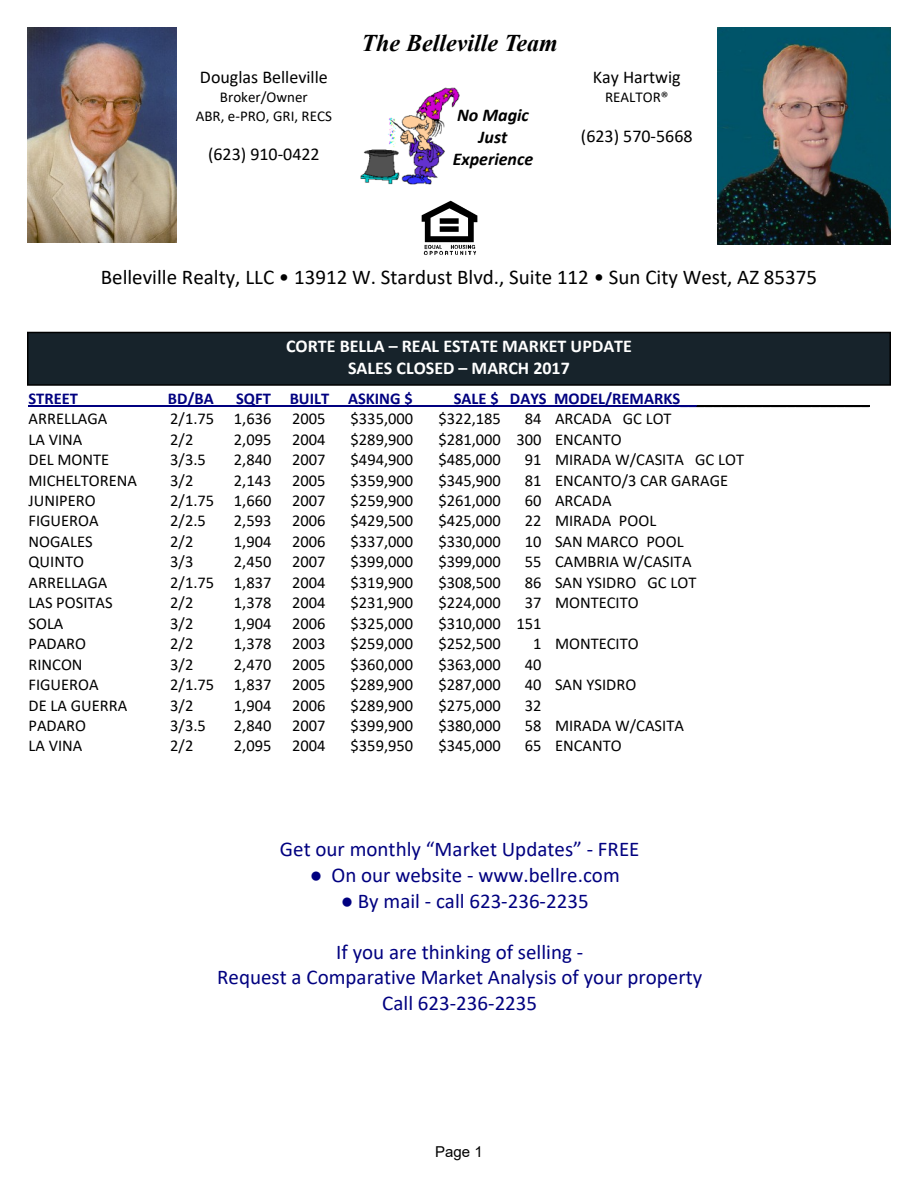
<style>
.page{position:relative;width:918px;height:1188px;background:#fff}
.page>*{position:absolute;margin:0;border:0;box-sizing:border-box;transform-origin:0 0}
.t1{font:italic 700 24px "Times New Roman";color:#000}
.t2{font:21px/25.7px "Calibri";color:#000080;text-align:center}
.t3{font:21px "Calibri";color:#000}
.t4{font:700 18px/22px "Calibri";color:#fff;text-align:center}
.t5{font:18px "Calibri";color:#000}
.t6{font:italic 700 18px/22px "Calibri";color:#000;text-align:center}
.t7{font:16.5px "Calibri";color:#000}
.t8{font:700 16.5px "Calibri";color:#000080}
.t9{font:15px/18.3px "Calibri";color:#000;text-align:center}
.t10{font:15px "Arial";color:#000}
.s1{font-weight:400;color:#000}
.s2{font-family:"Times New Roman"}
</style>
<div class="page">
<div style="left:27px;top:332px;width:864px;height:54px;background:#17232b;border:2px solid #000"></div>
<hr style="left:29px;top:406px;width:668px;height:1px;background:#000080">
<hr style="left:697px;top:406px;width:172px;height:1px;background:#000">
<img style="left:28px;top:27px;width:149px;height:216px">
<img style="left:717px;top:27px;width:174px;height:217px">
<img style="left:421px;top:200px;width:57px;height:55px">
<img style="left:360px;top:87px;width:100px;height:98px">
<p class="t5" style="left:200px;top:70px;width:129px">Douglas Belleville</p>
<p class="t9" style="left:196px;top:89px;width:138px">Broker/Owner<br>ABR, e-PRO, GRI, RECS</p>
<p class="t5" style="left:208px;top:147px;width:113px">(623) 910-0422</p>
<h1 class="t1" style="left:362px;top:35px;width:198px">The Belleville Team</h1>
<p class="t6" style="left:453px;top:105px;width:82px">No Magic<br>Just<br>Experience</p>
<p class="t5" style="left:593px;top:70px;width:89px">Kay Hartwig</p>
<p class="t9" style="left:605px;top:89px;width:65px">REALTOR®</p>
<p class="t5" style="left:581px;top:128px;width:113px">(623) 570-5668</p>
<p class="t3" style="left:101px;top:268px;width:718px">Belleville Realty, LLC • 13912 W. Stardust Blvd., Suite 112 • Sun City West, AZ 85375</p>
<p class="t4" style="left:286px;top:336px;width:347px">CORTE BELLA – REAL ESTATE MARKET UPDATE<br>SALES CLOSED – MARCH 2017</p>
<p class="t8" style="left:29px;top:392px;width:51px">STREET</p>
<p class="t8" style="left:168px;top:392px;width:47px">BD/BA</p>
<p class="t8" style="left:236px;top:392px;width:178px">SQFT BUILT ASKING $</p>
<p class="t8" style="left:454px;top:392px;width:417px">SALE $ DAYS MODEL/REMARKS__<span class="s1">_____________________</span></p>
<p class="t7" style="left:29px;top:412px;width:80px">ARRELLAGA</p>
<p class="t7" style="left:170px;top:412px;width:157px">2/1.75 1,636 2005</p>
<p class="t7" style="left:351px;top:412px;width:64px">$335,000</p>
<p class="t7" style="left:438px;top:412px;width:64px">$322,185</p>
<p class="t7" style="left:525px;top:412px;width:148px">84 ARCADA GC LOT</p>
<p class="t7" style="left:29px;top:432px;width:55px">LA VINA</p>
<p class="t7" style="left:170px;top:432px;width:25px">2/2</p>
<p class="t7" style="left:234px;top:432px;width:93px">2,095 2004</p>
<p class="t7" style="left:351px;top:432px;width:64px">$289,900</p>
<p class="t7" style="left:438px;top:432px;width:185px">$281,000 300 ENCANTO</p>
<p class="t7" style="left:29px;top:453px;width:82px">DEL MONTE</p>
<p class="t7" style="left:170px;top:453px;width:37px">3/3.5</p>
<p class="t7" style="left:234px;top:453px;width:93px">2,840 2007</p>
<p class="t7" style="left:351px;top:453px;width:64px">$494,900</p>
<p class="t7" style="left:438px;top:453px;width:64px">$485,000</p>
<p class="t7" style="left:525px;top:453px;width:221px">91 MIRADA W/CASITA GC LOT</p>
<p class="t7" style="left:29px;top:473px;width:110px">MICHELTORENA</p>
<p class="t7" style="left:170px;top:473px;width:25px">3/2</p>
<p class="t7" style="left:234px;top:473px;width:93px">2,143 2005</p>
<p class="t7" style="left:351px;top:473px;width:64px">$359,900</p>
<p class="t7" style="left:438px;top:473px;width:64px">$345,900</p>
<p class="t7" style="left:525px;top:473px;width:205px">81 ENCANTO/3 CAR GARAGE</p>
<p class="t7" style="left:29px;top:494px;width:69px">JUNIPERO</p>
<p class="t7" style="left:170px;top:494px;width:157px">2/1.75 1,660 2007</p>
<p class="t7" style="left:351px;top:494px;width:64px">$259,900</p>
<p class="t7" style="left:438px;top:494px;width:64px">$261,000</p>
<p class="t7" style="left:525px;top:494px;width:88px">60 ARCADA</p>
<p class="t7" style="left:29px;top:514px;width:72px">FIGUEROA</p>
<p class="t7" style="left:170px;top:514px;width:37px">2/2.5</p>
<p class="t7" style="left:234px;top:514px;width:93px">2,593 2006</p>
<p class="t7" style="left:351px;top:514px;width:64px">$429,500</p>
<p class="t7" style="left:438px;top:514px;width:64px">$425,000</p>
<p class="t7" style="left:525px;top:514px;width:133px">22 MIRADA POOL</p>
<p class="t7" style="left:29px;top:535px;width:66px">NOGALES</p>
<p class="t7" style="left:170px;top:535px;width:25px">2/2</p>
<p class="t7" style="left:234px;top:535px;width:93px">1,904 2006</p>
<p class="t7" style="left:351px;top:535px;width:64px">$337,000</p>
<p class="t7" style="left:438px;top:535px;width:64px">$330,000</p>
<p class="t7" style="left:525px;top:535px;width:160px">10 SAN MARCO POOL</p>
<p class="t7" style="left:29px;top:555px;width:57px">QUINTO</p>
<p class="t7" style="left:170px;top:555px;width:25px">3/3</p>
<p class="t7" style="left:234px;top:555px;width:93px">2,450 2007</p>
<p class="t7" style="left:351px;top:555px;width:64px">$399,000</p>
<p class="t7" style="left:438px;top:555px;width:64px">$399,000</p>
<p class="t7" style="left:525px;top:555px;width:168px">55 CAMBRIA W/CASITA</p>
<p class="t7" style="left:29px;top:575px;width:80px">ARRELLAGA</p>
<p class="t7" style="left:170px;top:575px;width:157px">2/1.75 1,837 2004</p>
<p class="t7" style="left:351px;top:575px;width:64px">$319,900</p>
<p class="t7" style="left:438px;top:575px;width:64px">$308,500</p>
<p class="t7" style="left:525px;top:575px;width:173px">86 SAN YSIDRO GC LOT</p>
<p class="t7" style="left:29px;top:596px;width:86px">LAS POSITAS</p>
<p class="t7" style="left:170px;top:596px;width:25px">2/2</p>
<p class="t7" style="left:234px;top:596px;width:93px">1,378 2004</p>
<p class="t7" style="left:351px;top:596px;width:64px">$231,900</p>
<p class="t7" style="left:438px;top:596px;width:64px">$224,000</p>
<p class="t7" style="left:525px;top:596px;width:115px">37 MONTECITO</p>
<p class="t7" style="left:29px;top:616px;width:36px">SOLA</p>
<p class="t7" style="left:170px;top:616px;width:25px">3/2</p>
<p class="t7" style="left:234px;top:616px;width:93px">1,904 2006</p>
<p class="t7" style="left:351px;top:616px;width:64px">$325,000</p>
<p class="t7" style="left:438px;top:616px;width:105px">$310,000 151</p>
<p class="t7" style="left:29px;top:637px;width:59px">PADARO</p>
<p class="t7" style="left:170px;top:637px;width:25px">2/2</p>
<p class="t7" style="left:234px;top:637px;width:93px">1,378 2003</p>
<p class="t7" style="left:351px;top:637px;width:64px">$259,000</p>
<p class="t7" style="left:438px;top:637px;width:64px">$252,500</p>
<p class="t7" style="left:533px;top:637px;width:107px">1 MONTECITO</p>
<p class="t7" style="left:29px;top:657px;width:56px">RINCON</p>
<p class="t7" style="left:170px;top:657px;width:25px">3/2</p>
<p class="t7" style="left:234px;top:657px;width:93px">2,470 2005</p>
<p class="t7" style="left:351px;top:657px;width:64px">$360,000</p>
<p class="t7" style="left:438px;top:657px;width:64px">$363,000</p>
<p class="t7" style="left:525px;top:657px;width:18px">40</p>
<p class="t7" style="left:29px;top:678px;width:72px">FIGUEROA</p>
<p class="t7" style="left:170px;top:678px;width:157px">2/1.75 1,837 2005</p>
<p class="t7" style="left:351px;top:678px;width:64px">$289,900</p>
<p class="t7" style="left:438px;top:678px;width:64px">$287,000</p>
<p class="t7" style="left:525px;top:678px;width:113px">40 SAN YSIDRO</p>
<p class="t7" style="left:29px;top:698px;width:100px">DE LA GUERRA</p>
<p class="t7" style="left:170px;top:698px;width:25px">3/2</p>
<p class="t7" style="left:234px;top:698px;width:93px">1,904 2006</p>
<p class="t7" style="left:351px;top:698px;width:64px">$289,900</p>
<p class="t7" style="left:438px;top:698px;width:64px">$275,000</p>
<p class="t7" style="left:525px;top:698px;width:18px">32</p>
<p class="t7" style="left:29px;top:719px;width:59px">PADARO</p>
<p class="t7" style="left:170px;top:719px;width:37px">3/3.5</p>
<p class="t7" style="left:234px;top:719px;width:93px">2,840 2007</p>
<p class="t7" style="left:351px;top:719px;width:64px">$399,900</p>
<p class="t7" style="left:438px;top:719px;width:64px">$380,000</p>
<p class="t7" style="left:525px;top:719px;width:161px">58 MIRADA W/CASITA</p>
<p class="t7" style="left:29px;top:739px;width:55px">LA VINA</p>
<p class="t7" style="left:170px;top:739px;width:25px">2/2</p>
<p class="t7" style="left:234px;top:739px;width:93px">2,095 2004</p>
<p class="t7" style="left:351px;top:739px;width:64px">$359,950</p>
<p class="t7" style="left:438px;top:739px;width:64px">$345,000</p>
<p class="t7" style="left:525px;top:739px;width:98px">65 ENCANTO</p>
<p class="t2" style="left:280px;top:838px;width:361px">Get our monthly “Market Updates” - FREE</p>
<p class="t2" style="left:310px;top:864px;width:311px"><span class="s2">●</span> On our website - www.bellre.com</p>
<p class="t2" style="left:341px;top:889px;width:249px"><span class="s2">●</span> By mail - call 623-236-2235</p>
<p class="t2" style="left:217px;top:941px;width:487px">If you are thinking of selling -<br>Request a Comparative Market Analysis of your property<br>Call 623-236-2235</p>
<p class="t10" style="left:435px;top:1146px;width:49px">Page 1</p>
</div>
